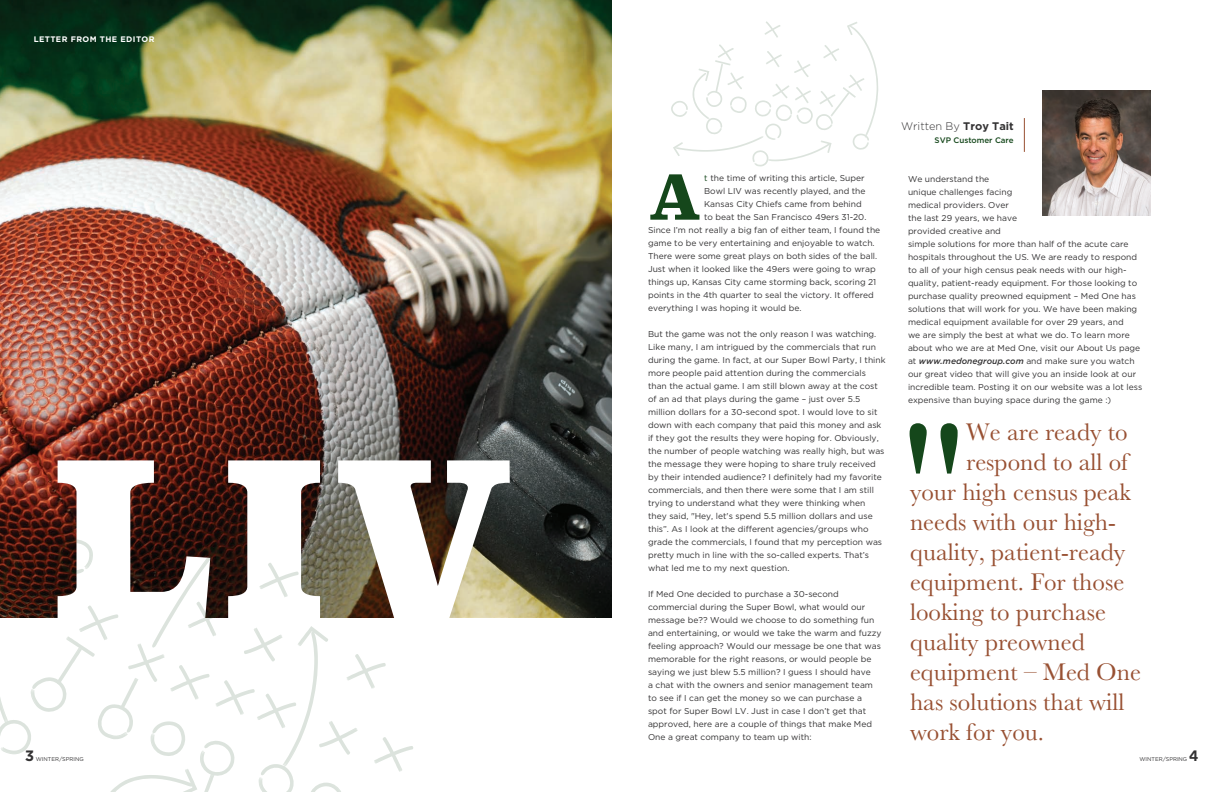
<style>
.page{position:relative;width:1224px;height:792px;background:#fff}
.page>*{position:absolute;margin:0;border:0;box-sizing:border-box;transform-origin:0 0}
.t1{font:700 61px "Superclarendon";color:#15471b}
.t2{font:25px "Baskerville";color:#985032}
.t3{font:700 15px "Gotham";color:#333233}
.t4{font:300 11px "Gotham";color:#333233}
.t5{font:8.5px/13px "Gotham";color:#333233}
.t6{font:700 8px "Gotham";letter-spacing:.05em;color:#fff}
.t7{font:500 8px "Gotham";color:#15471b}
.t8{font:5.5px "Gotham";color:#333233}
.s1{color:#15471b}
.s2{font-weight:700}
.s3{font-weight:500;font-style:italic}
</style>
<div class="page">
<img style="left:0;top:0;width:612px;height:618px">
<img style="left:1042px;top:90px;width:108px;height:126px">
<hr style="left:1024px;top:118px;width:1px;height:34px;background:#985032">
<svg style="left:910px;top:423px;width:48px;height:51px"></svg>
<svg style="left:58px;top:460px;width:452px;height:158px"></svg>
<svg style="left:0;top:539px;width:413px;height:253px"></svg>
<svg style="left:671px;top:21px;width:207px;height:146px"></svg>
<p class="t6" style="left:34px;top:34px;width:122px">LETTER FROM THE EDITOR</p>
<p class="t1" style="left:648px;top:152px;width:55px">A</p>
<p class="t5" style="left:704px;top:171px;width:162px"><span class="s1">t</span> the time of writing this article, Super</p>
<p class="t5" style="left:704px;top:184px;width:163px">Bowl LIV was recently played, and the</p>
<p class="t5" style="left:704px;top:197px;width:159px">Kansas City Chiefs came from behind</p>
<p class="t5" style="left:704px;top:210px;width:164px">to beat the San Francisco 49ers 31-20.</p>
<p class="t5" style="left:648px;top:223px;width:234px">Since I’m not really a big fan of either team, I found the</p>
<p class="t5" style="left:648px;top:236px;width:228px">game to be very entertaining and enjoyable to watch.</p>
<p class="t5" style="left:648px;top:249px;width:231px">There were some great plays on both sides of the ball.</p>
<p class="t5" style="left:648px;top:262px;width:229px">Just when it looked like the 49ers were going to wrap</p>
<p class="t5" style="left:648px;top:275px;width:230px">things up, Kansas City came storming back, scoring 21</p>
<p class="t5" style="left:648px;top:288px;width:227px">points in the 4th quarter to seal the victory. It offered</p>
<p class="t5" style="left:648px;top:301px;width:155px">everything I was hoping it would be.</p>
<p class="t5" style="left:648px;top:327px;width:239px">But the game was not the only reason I was watching.<br>Like many, I am intrigued by the commercials that run during the game. In fact, at our Super Bowl Party, I think more people paid attention during the commercials than the actual game. I am still blown away at the cost of an ad that plays during the game – just over 5.5 million dollars for a 30-second spot. I would love to sit down with each company that paid this money and ask if they got the results they were hoping for. Obviously, the number of people watching was really high, but was the message they were hoping to share truly received by their intended audience? I definitely had my favorite commercials, and then there were some that I am still trying to understand what they were thinking when they said, "Hey, let's spend 5.5 million dollars and use this”. As I look at the different agencies/groups who grade the commercials, I found that my perception was pretty much in line with the so-called experts. That’s what led me to my next question.</p>
<p class="t5" style="left:648px;top:587px;width:235px">If Med One decided to purchase a 30-second commercial during the Super Bowl, what would our message be?? Would we choose to do something fun and entertaining, or would we take the warm and fuzzy feeling approach? Would our message be one that was memorable for the right reasons, or would people be saying we just blew 5.5 million? I guess I should have<br>a chat with the owners and senior management team to see if I can get the money so we can purchase a spot for Super Bowl LV. Just in case I don’t get that approved, here are a couple of things that make Med One a great company to team up with:</p>
<p class="t4" style="left:901px;top:120px;width:114px">Written By <span class="s2">Troy Tait</span></p>
<p class="t7" style="left:935px;top:135px;width:81px">SVP Customer Care</p>
<p class="t5" style="left:908px;top:172px;width:236px">We understand the<br>unique challenges facing<br>medical providers. Over<br>the last 29 years, we have<br>provided creative and<br>simple solutions for more than half of the acute care hospitals throughout the US. We are ready to respond to all of your high census peak needs with our high&shy;quality, patient-ready equipment. For those looking to purchase quality preowned equipment – Med One has solutions that will work for you. We have been making medical equipment available for over 29 years, and<br>we are simply the best at what we do. To learn more about who we are at Med One, visit our About Us page at <span class="s3">www.medonegroup.com</span> and make sure you watch our great video that will give you an inside look at our incredible team. Posting it on our website was a lot less expensive than buying space during the game :)</p>
<p class="t2" style="left:966px;top:416px;width:163px">We are ready to</p>
<p class="t2" style="left:966px;top:446px;width:163px">respond to all of</p>
<p class="t2" style="left:910px;top:476px;width:223px">your high census peak</p>
<p class="t2" style="left:910px;top:506px;width:208px">needs with our high-</p>
<p class="t2" style="left:910px;top:536px;width:217px">quality, patient-ready</p>
<p class="t2" style="left:910px;top:566px;width:216px">equipment. For those</p>
<p class="t2" style="left:910px;top:596px;width:198px">looking to purchase</p>
<p class="t2" style="left:910px;top:626px;width:176px">quality preowned</p>
<p class="t2" style="left:910px;top:656px;width:233px">equipment – Med One</p>
<p class="t2" style="left:910px;top:686px;width:216px">has solutions that will</p>
<p class="t2" style="left:910px;top:716px;width:136px">work for you.</p>
<p class="t3" style="left:25px;top:745px;width:10px">3</p>
<p class="t8" style="left:36px;top:755px;width:49px">WINTER/SPRING</p>
<p class="t8" style="left:1139px;top:755px;width:49px">WINTER/SPRING</p>
<p class="t3" style="left:1189px;top:745px;width:10px">4</p>
</div>
